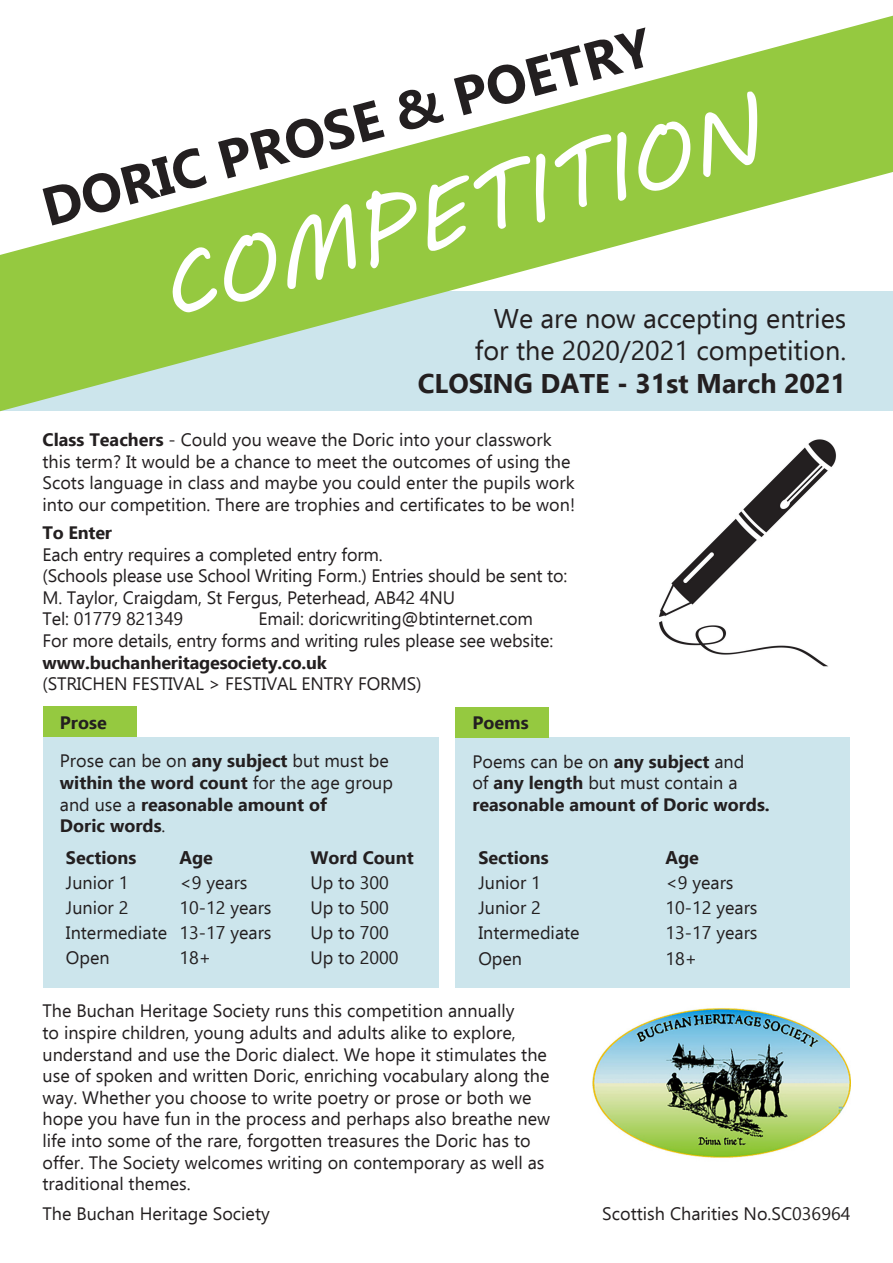
<style>
.page{position:relative;width:893px;height:1263px;background:#fff}
.page>*{position:absolute;margin:0;border:0;box-sizing:border-box;transform-origin:0 0}
.t1{font:90px "MV Boli";color:#fff}
.t2{font:700 54px "Ebrima";color:#231f20}
.t3{font:27px/32.4px "Ebrima";color:#231f20;text-align:right}
.t4{font:700 27px "Ebrima";color:#231f20}
.t5{font:18px/21.6px "Ebrima";color:#231f20}
.t6{font:700 18px/21.6px "Ebrima";color:#231f20}
.s1{font-weight:700}
.s2{font-weight:400}
</style>
<div class="page">
<svg style="left:0;top:16px;width:893px;height:395px"></svg>
<div style="left:43px;top:737px;width:395px;height:250px;background:#cce5ec"></div>
<div style="left:455px;top:737px;width:395px;height:250px;background:#cce5ec"></div>
<div style="left:43px;top:707px;width:93px;height:30px;background:#95c940"></div>
<div style="left:455px;top:707px;width:94px;height:30px;background:#95c940"></div>
<img style="left:659px;top:439px;width:177px;height:228px">
<img style="left:592px;top:1008px;width:258px;height:150px">
<p class="t2" style="left:32px;top:167px;width:630px;rotate:-15deg">DORIC PROSE &amp; POETRY</p>
<p class="t1" style="left:145px;top:231px;width:619px;rotate:-15deg">COMPETITION</p>
<p class="t3" style="left:475px;top:301px;width:373px">We are now accepting entries for the 2020/2021 competition.</p>
<p class="t4" style="left:418px;top:362px;width:430px">CLOSING DATE - 31st March 2021</p>
<p class="t5" style="left:43px;top:428px;width:534px"><span class="s1">Class Teachers</span> - Could you weave the Doric into your classwork this term? It would be a chance to meet the outcomes of using the Scots language in class and maybe you could enter the pupils work into our competition. There are trophies and certificates to be won!</p>
<p class="t6" style="left:43px;top:521px;width:71px">To Enter</p>
<p class="t5" style="left:43px;top:543px;width:526px">Each entry requires a completed entry form.<br>(Schools please use School Writing Form.) Entries should be sent to:<br>M. Taylor, Craigdam, St Fergus, Peterhead, AB42 4NU</p>
<p class="t5" style="left:43px;top:608px;width:142px">Tel: 01779 821349</p>
<p class="t5" style="left:259px;top:608px;width:276px">Email: doricwriting@btinternet.com</p>
<p class="t5" style="left:43px;top:629px;width:512px">For more details, entry forms and writing rules please see website: <span class="s1">www.buchanheritagesociety.co.uk</span></p>
<p class="t5" style="left:43px;top:672px;width:380px">(STRICHEN FESTIVAL &gt; FESTIVAL ENTRY FORMS)</p>
<p class="t6" style="left:60px;top:710px;width:48px">Prose</p>
<p class="t6" style="left:472px;top:710px;width:58px">Poems</p>
<p class="t6" style="left:60px;top:749px;width:335px"><span class="s2">Prose can be on</span> any subject <span class="s2">but must be </span>within the word count <span class="s2">for the age group and use a</span> reasonable amount of<br>Doric words<span class="s2">.</span></p>
<p class="t6" style="left:66px;top:846px;width:72px">Sections</p>
<p class="t6" style="left:179px;top:846px;width:35px">Age</p>
<p class="t6" style="left:310px;top:846px;width:105px">Word Count</p>
<p class="t5" style="left:66px;top:871px;width:64px">Junior 1</p>
<p class="t5" style="left:179px;top:871px;width:70px">&lt;9 years</p>
<p class="t5" style="left:310px;top:871px;width:80px">Up to 300</p>
<p class="t5" style="left:66px;top:896px;width:64px">Junior 2</p>
<p class="t5" style="left:179px;top:896px;width:94px">10-12 years</p>
<p class="t5" style="left:310px;top:896px;width:80px">Up to 500</p>
<p class="t5" style="left:66px;top:921px;width:103px">Intermediate</p>
<p class="t5" style="left:179px;top:921px;width:94px">13-17 years</p>
<p class="t5" style="left:310px;top:921px;width:80px">Up to 700</p>
<p class="t5" style="left:66px;top:946px;width:45px">Open</p>
<p class="t5" style="left:179px;top:946px;width:33px">18+</p>
<p class="t5" style="left:310px;top:946px;width:90px">Up to 2000</p>
<p class="t6" style="left:472px;top:749px;width:299px"><span class="s2">Poems can be on</span> any subject <span class="s2">and<br>of</span> any length <span class="s2">but must contain a </span>reasonable amount of Doric words.</p>
<p class="t6" style="left:478px;top:846px;width:72px">Sections</p>
<p class="t6" style="left:665px;top:846px;width:35px">Age</p>
<p class="t5" style="left:478px;top:871px;width:64px">Junior 1</p>
<p class="t5" style="left:665px;top:871px;width:70px">&lt;9 years</p>
<p class="t5" style="left:478px;top:896px;width:64px">Junior 2</p>
<p class="t5" style="left:665px;top:896px;width:94px">10-12 years</p>
<p class="t5" style="left:478px;top:922px;width:103px">Intermediate</p>
<p class="t5" style="left:665px;top:922px;width:94px">13-17 years</p>
<p class="t5" style="left:478px;top:947px;width:45px">Open</p>
<p class="t5" style="left:665px;top:947px;width:33px">18+</p>
<p class="t5" style="left:43px;top:1000px;width:509px">The Buchan Heritage Society runs this competition annually<br>to inspire children, young adults and adults alike to explore, understand and use the Doric dialect. We hope it stimulates the use of spoken and written Doric, enriching vocabulary along the way. Whether you choose to write poetry or prose or both we hope you have fun in the process and perhaps also breathe new life into some of the rare, forgotten treasures the Doric has to offer. The Society welcomes writing on contemporary as well as traditional themes.</p>
<p class="t5" style="left:43px;top:1203px;width:229px">The Buchan Heritage Society</p>
<p class="t5" style="left:602px;top:1203px;width:250px">Scottish Charities No.SC036964</p>
</div>
